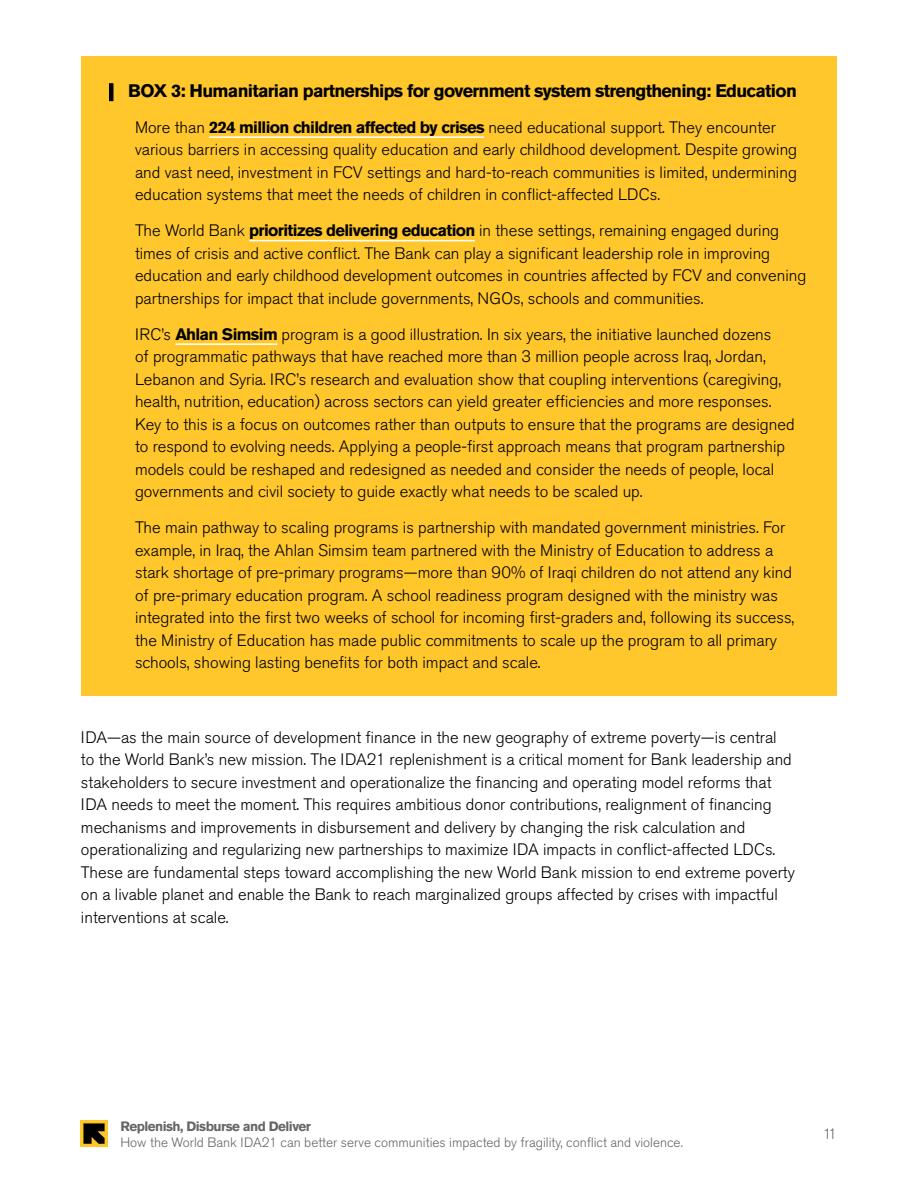
<style>
.page{position:relative;width:918px;height:1188px;background:#fff}
.page>*{position:absolute;margin:0;border:0;box-sizing:border-box;transform-origin:0 0}
.t1{font:700 18px "Akzidenz Grotesk Std";letter-spacing:-.04em;color:#000}
.t2{font:300 16.5px/22.5px "Akzidenz Grotesk Std";color:#000}
.t3{font:300 15px "Akzidenz Grotesk Std";color:#666}
.t4{font:300 13.5px "Akzidenz Grotesk Std";color:#666}
.t5{font:700 13.5px "Akzidenz Grotesk Std";letter-spacing:-.04em;color:#666}
.s1{font-weight:700}
</style>
<div class="page">
<img style="left:81px;top:1120px;width:26px;height:27px">
<div style="left:81px;top:56px;width:756px;height:640px;background:#ffc72c"></div>
<hr style="left:109px;top:83px;width:4px;height:18px;background:#000">
<hr style="left:209px;top:136px;width:275px;height:2px;background:#fff">
<hr style="left:249px;top:240px;width:226px;height:1px;background:#fff">
<hr style="left:175px;top:343px;width:102px;height:2px;background:#fff">
<p class="t1" style="left:128px;top:80px;width:670px">BOX 3: Humanitarian partnerships for government system strengthening: Education</p>
<p class="t2" style="left:135px;top:116px;width:664px">More than <span class="s1">224 million children affected by crises</span> need educational support. They encounter various barriers in accessing quality education and early childhood development. Despite growing and vast need, investment in FCV settings and hard-to-reach communities is limited, undermining education systems that meet the needs of children in conflict-affected LDCs.</p>
<p class="t2" style="left:135px;top:220px;width:673px">The World Bank <span class="s1">prioritizes delivering education</span> in these settings, remaining engaged during times of crisis and active conflict. The Bank can play a significant leadership role in improving education and early childhood development outcomes in countries affected by FCV and convening partnerships for impact that include governments, NGOs, schools and communities.</p>
<p class="t2" style="left:135px;top:323px;width:661px">IRC’s <span class="s1">Ahlan Simsim</span> program is a good illustration. In six years, the initiative launched dozens<br>of programmatic pathways that have reached more than 3 million people across Iraq, Jordan, Lebanon and Syria. IRC’s research and evaluation show that coupling interventions (caregiving, health, nutrition, education) across sectors can yield greater efficiencies and more responses.<br>Key to this is a focus on outcomes rather than outputs to ensure that the programs are designed to respond to evolving needs. Applying a people-first approach means that program partnership models could be reshaped and redesigned as needed and consider the needs of people, local governments and civil society to guide exactly what needs to be scaled up.</p>
<p class="t2" style="left:135px;top:517px;width:661px">The main pathway to scaling programs is partnership with mandated government ministries. For example, in Iraq, the Ahlan Simsim team partnered with the Ministry of Education to address a stark shortage of pre-primary programs—more than 90% of Iraqi children do not attend any kind of pre-primary education program. A school readiness program designed with the ministry was integrated into the first two weeks of school for incoming first-graders and, following its success, the Ministry of Education has made public commitments to scale up the program to all primary schools, showing lasting benefits for both impact and scale.</p>
<p class="t2" style="left:81px;top:726px;width:715px">IDA—as the main source of development finance in the new geography of extreme poverty—is central<br>to the World Bank’s new mission. The IDA21 replenishment is a critical moment for Bank leadership and stakeholders to secure investment and operationalize the financing and operating model reforms that IDA needs to meet the moment. This requires ambitious donor contributions, realignment of financing mechanisms and improvements in disbursement and delivery by changing the risk calculation and operationalizing and regularizing new partnerships to maximize IDA impacts in conflict-affected LDCs.<br>These are fundamental steps toward accomplishing the new World Bank mission to end extreme poverty on a livable planet and enable the Bank to reach marginalized groups affected by crises with impactful interventions at scale.</p>
<p class="t5" style="left:120px;top:1118px;width:192px">Replenish, Disburse and Deliver</p>
<p class="t4" style="left:120px;top:1135px;width:564px">How the World Bank IDA21 can better serve communities impacted by fragility, conflict and violence.</p>
<p class="t3" style="left:823px;top:1126px;width:16px">11</p>
</div>
